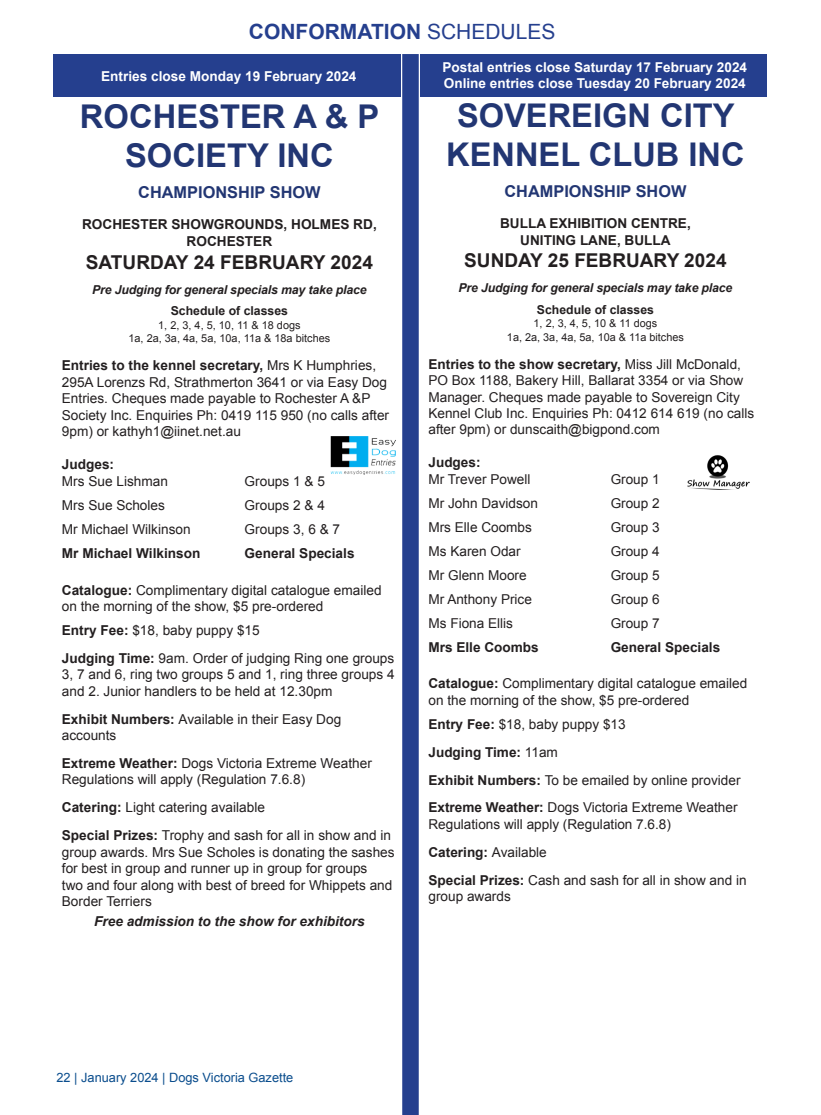
<style>
.page{position:relative;width:821px;height:1115px;background:#fff}
.page>*{position:absolute;margin:0;border:0;box-sizing:border-box;transform-origin:0 0}
.t1{font:700 32.7px/39.3px "Arial";color:#223673;text-align:center}
.t2{font:700 32.55px/39.2px "Arial";color:#223673;text-align:center}
.club_name{font:700 21px "Arial";color:#253f8e}
.t3{font:700 19.05px "Arial";color:#231f20}
.t4{font:700 16.35px "Arial";color:#223673}
.t5{font:13.65px/16.4px "Arial";color:#231f20}
.t6{font:700 13.65px/16.4px "Arial";color:#231f20;text-align:center}
.t7{font:700 13.65px/16.4px "Arial";color:#fff}
.t8{font:italic 700 13.65px "Arial";color:#231f20}
.t9{font:12.75px "Arial";color:#0a4d8d}
.t10{font:italic 700 12.3px/21.3px "Arial";letter-spacing:-.01em;color:#231f20;text-align:center}
.t11{font:10.95px/13.6px "Arial";color:#231f20;text-align:center}
.t12{font:10.8px/13.6px "Arial";color:#231f20;text-align:center}
.s1{font-weight:400}
.s2{font-style:normal}
.s3{font-weight:700}
</style>
<div class="page">
<div style="left:402px;top:54px;width:17px;height:1060px;background:#253f8e"></div>
<div style="left:53px;top:55px;width:348px;height:42px;background:#253f8e"></div>
<img style="left:330px;top:436px;width:66px;height:38px">
<img style="left:687px;top:455px;width:63px;height:34px">
<div style="left:420px;top:54px;width:346px;height:42px;background:#253f8e"></div>
<p class="club_name" style="left:249px;top:18px;width:308px">CONFORMATION <span class="s1">SCHEDULES</span></p>
<p class="t7" style="left:101px;top:68px;width:257px">Entries close Monday 19 February 2024</p>
<p class="t1" style="left:80px;top:97px;width:301px">ROCHESTER A &amp; P<br>SOCIETY INC</p>
<p class="t4" style="left:138px;top:182px;width:184px">CHAMPIONSHIP SHOW</p>
<p class="t6" style="left:82px;top:217px;width:296px">ROCHESTER SHOWGROUNDS, HOLMES RD,<br>ROCHESTER</p>
<p class="t3" style="left:86px;top:249px;width:289px">SATURDAY 24 FEBRUARY 2024</p>
<p class="t10" style="left:92px;top:279px;width:276px">Pre Judging for general specials may take place<br><span class="s2">Schedule of classes</span></p>
<p class="t11" style="left:128px;top:318px;width:203px">1, 2, 3, 4, 5, 10, 11 &amp; 18 dogs<br>1a, 2a, 3a, 4a, 5a, 10a, 11a &amp; 18a bitches</p>
<p class="t5" style="left:62px;top:357px;width:329px"><span class="s3">Entries to the kennel secretary,</span> Mrs K Humphries, 295A Lorenzs Rd, Strathmerton 3641 or via Easy Dog Entries. Cheques made payable to Rochester A &amp;P Society Inc. Enquiries Ph: 0419 115 950 (no calls after 9pm) or kathyh1@iinet.net.au</p>
<p class="t5" style="left:62px;top:456px;width:108px"><span class="s3">Judges:<br></span>Mrs Sue Lishman</p>
<p class="t5" style="left:245px;top:472px;width:82px">Groups 1 &amp; 5</p>
<p class="t5" style="left:62px;top:496px;width:105px">Mrs Sue Scholes</p>
<p class="t5" style="left:245px;top:496px;width:82px">Groups 2 &amp; 4</p>
<p class="t5" style="left:62px;top:521px;width:130px">Mr Michael Wilkinson</p>
<p class="t5" style="left:245px;top:521px;width:97px">Groups 3, 6 &amp; 7</p>
<p class="t6" style="left:62px;top:545px;width:140px">Mr Michael Wilkinson</p>
<p class="t6" style="left:245px;top:545px;width:111px">General Specials</p>
<p class="t5" style="left:62px;top:581px;width:321px"><span class="s3">Catalogue:</span> Complimentary digital catalogue emailed on the morning of the show, $5 pre-ordered</p>
<p class="t5" style="left:62px;top:616px;width:334px;line-height:27.9px"><span class="s3">Entry Fee:</span> $18, baby puppy $15<br><span class="s3">Judging Time:</span> 9am. Order of judging Ring one groups</p>
<p class="t5" style="left:62px;top:666px;width:334px">3, 7 and 6, ring two groups 5 and 1, ring three groups 4 and 2. Junior handlers to be held at 12.30pm</p>
<p class="t5" style="left:62px;top:710px;width:281px"><span class="s3">Exhibit Numbers:</span> Available in their Easy Dog accounts</p>
<p class="t5" style="left:62px;top:755px;width:311px"><span class="s3">Extreme Weather:</span> Dogs Victoria Extreme Weather<br>Regulations will apply (Regulation 7.6.8)</p>
<p class="t5" style="left:62px;top:793px;width:331px;line-height:27.9px"><span class="s3">Catering:</span> Light catering available<br><span class="s3">Special Prizes:</span> Trophy and sash for all in show and in</p>
<p class="t5" style="left:62px;top:843px;width:334px">group awards. Mrs Sue Scholes is donating the sashes for best in group and runner up in group for groups<br>two and four along with best of breed for Whippets and Border Terriers</p>
<p class="t8" style="left:94px;top:912px;width:272px">Free admission to the show for exhibitors</p>
<p class="t7" style="left:442px;top:59px;width:306px">Postal entries close Saturday 17 February 2024<br>Online entries close Tuesday 20 February 2024</p>
<p class="t2" style="left:446px;top:97px;width:300px">SOVEREIGN CITY<br>KENNEL CLUB INC</p>
<p class="t4" style="left:504px;top:181px;width:183px">CHAMPIONSHIP SHOW</p>
<p class="t6" style="left:500px;top:216px;width:192px">BULLA EXHIBITION CENTRE,<br>UNITING LANE, BULLA</p>
<p class="t3" style="left:464px;top:248px;width:264px">SUNDAY 25 FEBRUARY 2024</p>
<p class="t10" style="left:458px;top:278px;width:275px">Pre Judging for general specials may take place<br><span class="s2">Schedule of classes</span></p>
<p class="t12" style="left:507px;top:317px;width:178px">1, 2, 3, 4, 5, 10 &amp; 11 dogs<br>1a, 2a, 3a, 4a, 5a, 10a &amp; 11a bitches</p>
<p class="t5" style="left:428px;top:356px;width:327px"><span class="s3">Entries to the show secretary,</span> Miss Jill McDonald, PO Box 1188, Bakery Hill, Ballarat 3354 or via Show Manager. Cheques made payable to Sovereign City Kennel Club Inc. Enquiries Ph: 0412 614 619 (no calls after 9pm) or dunscaith@bigpond.com</p>
<p class="t5" style="left:428px;top:454px;width:103px"><span class="s3">Judges:<br></span>Mr Trever Powell</p>
<p class="t5" style="left:610px;top:470px;width:51px">Group 1</p>
<p class="t5" style="left:428px;top:494px;width:111px">Mr John Davidson</p>
<p class="t5" style="left:610px;top:494px;width:51px">Group 2</p>
<p class="t5" style="left:428px;top:519px;width:105px">Mrs Elle Coombs</p>
<p class="t5" style="left:610px;top:519px;width:51px">Group 3</p>
<p class="t5" style="left:428px;top:543px;width:94px">Ms Karen Odar</p>
<p class="t5" style="left:610px;top:543px;width:51px">Group 4</p>
<p class="t5" style="left:428px;top:567px;width:100px">Mr Glenn Moore</p>
<p class="t5" style="left:610px;top:567px;width:51px">Group 5</p>
<p class="t5" style="left:428px;top:591px;width:105px">Mr Anthony Price</p>
<p class="t5" style="left:610px;top:591px;width:51px">Group 6</p>
<p class="t5" style="left:428px;top:615px;width:86px">Ms Fiona Ellis</p>
<p class="t5" style="left:610px;top:615px;width:51px">Group 7</p>
<p class="t6" style="left:428px;top:639px;width:112px">Mrs Elle Coombs</p>
<p class="t6" style="left:610px;top:639px;width:111px">General Specials</p>
<p class="t5" style="left:428px;top:675px;width:320px"><span class="s3">Catalogue:</span> Complimentary digital catalogue emailed on the morning of the show, $5 pre-ordered</p>
<p class="t5" style="left:428px;top:710px;width:313px;line-height:27.9px"><span class="s3">Entry Fee:</span> $18, baby puppy $13<br><span class="s3">Judging Time:</span> 11am<br><span class="s3">Exhibit Numbers:</span> To be emailed by online provider <span class="s3">Extreme Weather:</span> Dogs Victoria Extreme Weather</p>
<p class="t5" style="left:428px;top:809px;width:320px;line-height:27.9px">Regulations will apply (Regulation 7.6.8)<br><span class="s3">Catering:</span> Available<br><span class="s3">Special Prizes:</span> Cash and sash for all in show and in</p>
<p class="t5" style="left:428px;top:887px;width:84px">group awards</p>
<p class="t9" style="left:56px;top:1068px;width:238px">22 | January 2024 | Dogs Victoria Gazette</p>
</div>
